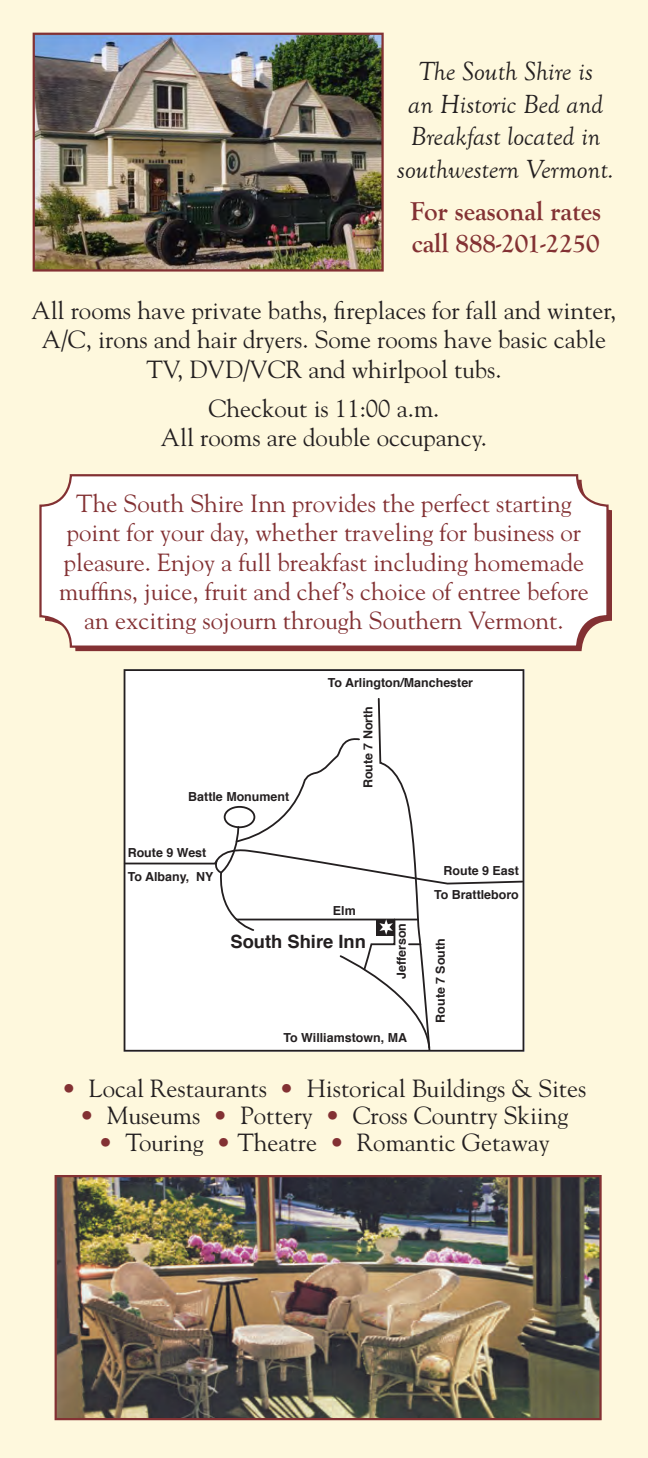
<style>
.page{position:relative;width:648px;height:1458px;background:#fef8dd}
.page>*{position:absolute;margin:0;border:0;box-sizing:border-box;transform-origin:0 0}
.t1{font:italic 27px/32.4px "Goudy Old Style T";color:#231f20;text-align:center}
.t2{font:700 27px/32.4px "Goudy Old Style T";color:#833133}
.t3{font:24.75px/29.2px "Goudy";color:#231f20;text-align:center}
.t4{font:24.75px/29.2px "Goudy";color:#833133;text-align:center}
.t5{font:700 18.22px "Helvetica";color:#231f20}
.t6{font:700 12.38px "Helvetica";color:#231f20}
.s1{color:#833133}
</style>
<div class="page">
<svg style="left:45px;top:480px;width:567px;height:171px;background:#924a48"></svg>
<img style="left:36px;top:36px;width:345px;height:233px">
<div style="left:33px;top:33px;width:351px;height:239px;border:2px solid #833133"></div>
<div style="left:40px;top:475px;width:568px;height:172px;background:#fff;border-radius:30px"></div>
<div style="left:39px;top:474px;width:570px;height:174px;border:2px solid #833133;border-radius:30px"></div>
<svg style="left:124px;top:669px;width:400px;height:28px;background:#efeeee"></svg>
<div style="left:124px;top:697px;width:400px;height:355px;background:#fff"></div>
<img style="left:58px;top:1178px;width:541px;height:239px">
<div style="left:55px;top:1175px;width:547px;height:245px;border:2px solid #833133"></div>
<p class="t1" style="left:397px;top:56px;width:218px">The South Shire is<br>an Historic Bed and<br>Breakfast located in southwestern Vermont.</p>
<p class="t2" style="left:410px;top:195px;width:193px">For seasonal rates call 888-201-2250</p>
<p class="t3" style="left:32px;top:295px;width:586px">All rooms have private baths, fireplaces for fall and winter,<br>A/C, irons and hair dryers. Some rooms have basic cable<br>TV, DVD/VCR and whirlpool tubs.</p>
<p class="t3" style="left:161px;top:393px;width:328px">Checkout is 11:00 a.m.<br>All rooms are double occupancy.</p>
<p class="t4" style="left:59px;top:488px;width:531px">The South Shire Inn provides the perfect starting point for your day, whether traveling for business or pleasure. Enjoy a full breakfast including homemade muffins, juice, fruit and chef’s choice of entree before an exciting sojourn through Southern Vermont.</p>
<p class="t6" style="left:328px;top:673px;width:147px">To Arlington/Manchester</p>
<p class="t6" style="left:188px;top:786px;width:103px">Battle Monument</p>
<p class="t6" style="left:128px;top:843px;width:80px">Route 9 West</p>
<p class="t6" style="left:128px;top:867px;width:87px">To Albany, NY</p>
<p class="t6" style="left:358px;top:788px;width:84px;rotate:-90deg">Route 7 North</p>
<p class="t6" style="left:333px;top:901px;width:24px">Elm</p>
<p class="t5" style="left:231px;top:926px;width:137px">South Shire Inn</p>
<p class="t6" style="left:391px;top:979px;width:58px;rotate:-90deg">Jefferson</p>
<p class="t6" style="left:284px;top:1028px;width:125px">To Williamstown, MA</p>
<p class="t6" style="left:443px;top:860px;width:77px">Route 9 East</p>
<p class="t6" style="left:434px;top:885px;width:86px">To Brattleboro</p>
<p class="t6" style="left:431px;top:1023px;width:86px;rotate:-90deg">Route 7 South</p>
<p class="t3" style="left:62px;top:1073px;width:526px"><span class="s1">•</span> Local Restaurants <span class="s1">•</span> Historical Buildings &amp; Sites</p>
<p class="t3" style="left:79px;top:1100px;width:491px"><span class="s1">•</span> Museums <span class="s1">•</span> Pottery <span class="s1">•</span> Cross Country Skiing</p>
<p class="t3" style="left:98px;top:1127px;width:453px"><span class="s1">•</span> Touring <span class="s1">•</span> Theatre <span class="s1">•</span> Romantic Getaway</p>
</div>
